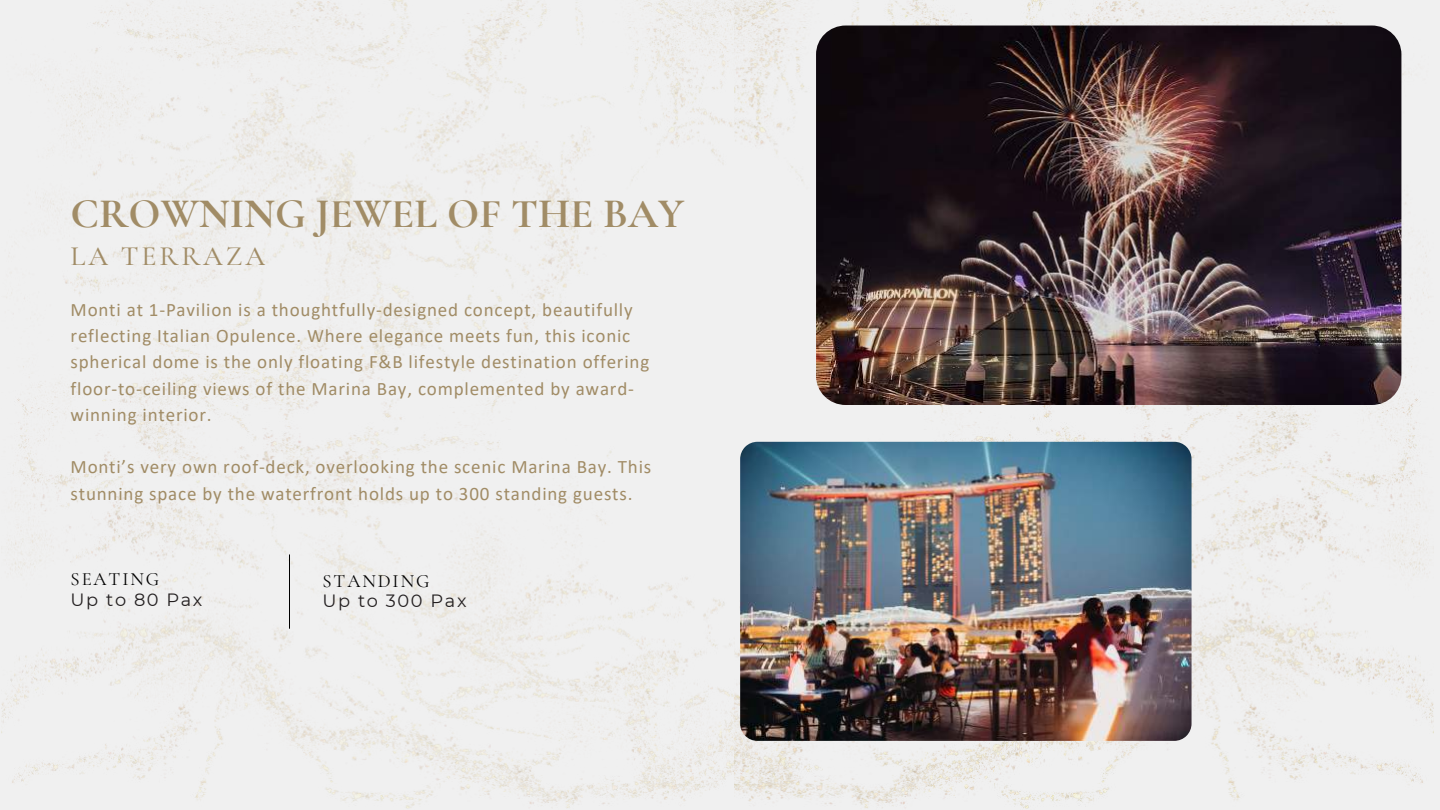
<style>
.page{position:relative;width:1440px;height:810px;background:#fff}
.page>*{position:absolute;margin:0;border:0;box-sizing:border-box;transform-origin:0 0}
.t1{font:700 42px "Cormorant Garamond";color:#a18c66}
.t2{font:500 28px "Cormorant Garamond";letter-spacing:.105em;color:#a18c66}
.t3{font:19px/26.2px "Calibri";letter-spacing:.04em;color:#a18c66}
.t4{font:18.7px "Cormorant Garamond";letter-spacing:.1em;color:#000}
.t5{font:17.8px "Montserrat";letter-spacing:.09em;color:#231f20}
</style>
<div class="page">
<img style="left:823px;top:0;width:610px;height:810px">
<img style="left:2px;top:0;width:821px;height:810px">
<img style="left:816px;top:26px;width:585px;height:379px;border-radius:29px">
<img style="left:740px;top:442px;width:451px;height:298px">
<hr style="left:289px;top:555px;width:1px;height:73px;background:#000">
<h1 class="t1" style="left:71px;top:189px;width:615px">CROWNING JEWEL OF THE BAY</h1>
<h2 class="t2" style="left:71px;top:239px;width:196px">LA TERRAZA</h2>
<p class="t3" style="left:71px;top:298px;width:580px">Monti at 1-Pavilion is a thoughtfully-designed concept, beautifully reflecting Italian Opulence. Where elegance meets fun, this iconic spherical dome is the only floating F&amp;B lifestyle destination offering floor-to-ceiling views of the Marina Bay, complemented by award&shy;winning interior.</p>
<p class="t3" style="left:71px;top:456px;width:582px">Monti’s very own roof-deck, overlooking the scenic Marina Bay. This stunning space by the waterfront holds up to 300 standing guests.</p>
<p class="t4" style="left:71px;top:568px;width:90px">SEATING</p>
<p class="t5" style="left:71px;top:589px;width:133px">Up to 80 Pax</p>
<p class="t4" style="left:323px;top:569px;width:108px">STANDING</p>
<p class="t5" style="left:323px;top:590px;width:145px">Up to 300 Pax</p>
</div>
